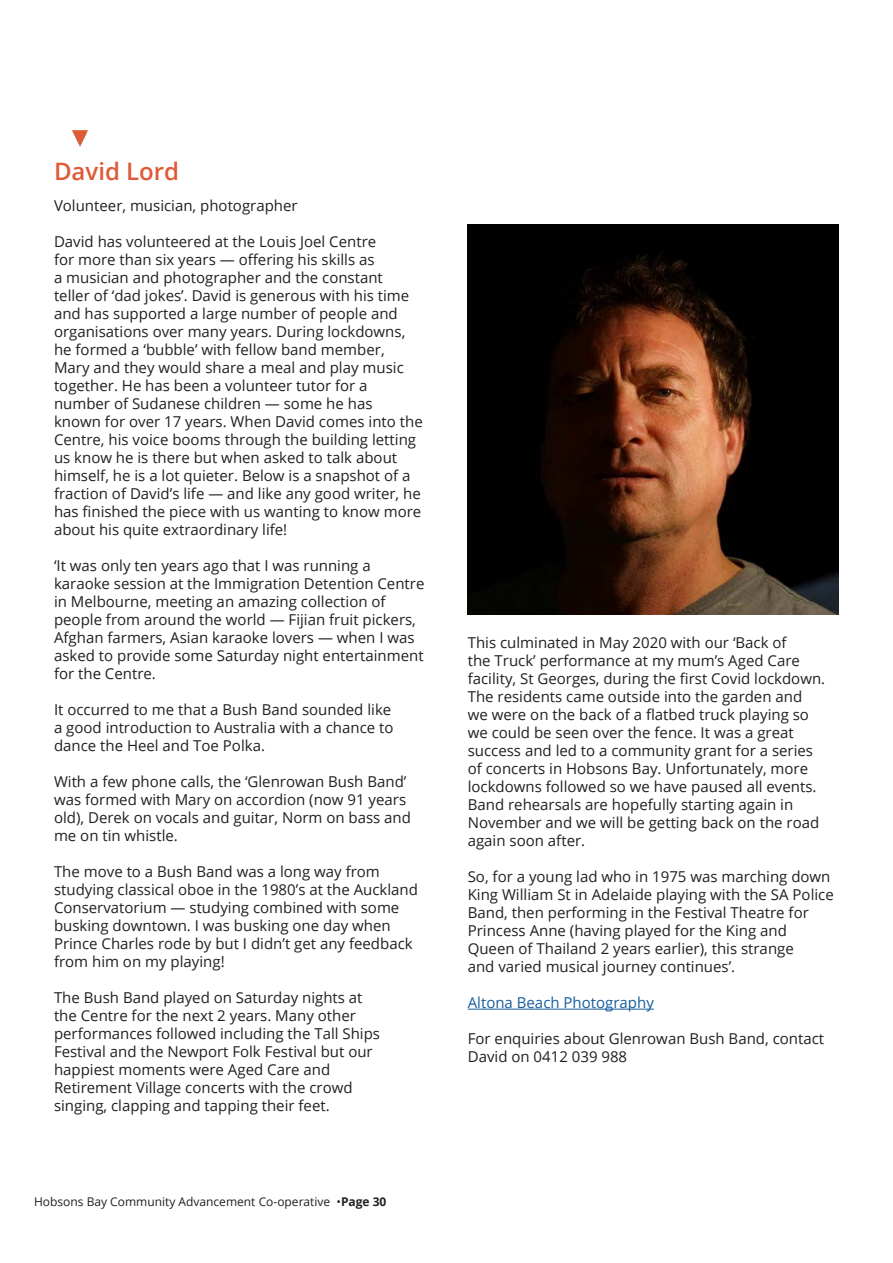
<style>
.page{position:relative;width:893px;height:1263px;background:#fff}
.page>*{position:absolute;margin:0;border:0;box-sizing:border-box;transform-origin:0 0}
.Heading{font:600 24px "Open Sans";color:#df5a36}
.t1{font:15px/18px "Open Sans";color:#231f20}
.t2{font:15px "Open Sans";color:#175d9e}
.t3{font:12px "Open Sans";color:#231f20}
.s1{font-weight:700}
</style>
<div class="page">
<hr style="left:468px;top:1009px;width:186px;height:1px;background:#175d9e">
<img style="left:72px;top:130px;width:15px;height:17px">
<img style="left:468px;top:224px;width:371px;height:390px">
<p class="Heading" style="left:54px;top:155px;width:127px">David Lord</p>
<p class="t1" style="left:54px;top:196px;width:245px">Volunteer, musician, photographer</p>
<p class="t1" style="left:54px;top:232px;width:370px">David has volunteered at the Louis Joel Centre<br>for more than six years — offering his skills as<br>a musician and photographer and the constant<br>teller of ‘dad jokes’. David is generous with his time and has supported a large number of people and organisations over many years. During lockdowns, he formed a ‘bubble’ with fellow band member, Mary and they would share a meal and play music together. He has been a volunteer tutor for a number of Sudanese children — some he has known for over 17 years. When David comes into the Centre, his voice booms through the building letting us know he is there but when asked to talk about himself, he is a lot quieter. Below is a snapshot of a fraction of David’s life — and like any good writer, he has finished the piece with us wanting to know more about his quite extraordinary life!</p>
<p class="t1" style="left:54px;top:556px;width:372px">‘It was only ten years ago that I was running a karaoke session at the Immigration Detention Centre in Melbourne, meeting an amazing collection of people from around the world — Fijian fruit pickers, Afghan farmers, Asian karaoke lovers — when I was asked to provide some Saturday night entertainment for the Centre.</p>
<p class="t1" style="left:54px;top:700px;width:341px">It occurred to me that a Bush Band sounded like a good introduction to Australia with a chance to dance the Heel and Toe Polka.</p>
<p class="t1" style="left:54px;top:772px;width:358px">With a few phone calls, the ‘Glenrowan Bush Band’ was formed with Mary on accordion (now 91 years old), Derek on vocals and guitar, Norm on bass and me on tin whistle.</p>
<p class="t1" style="left:54px;top:862px;width:365px">The move to a Bush Band was a long way from studying classical oboe in the 1980’s at the Auckland Conservatorium — studying combined with some busking downtown. I was busking one day when Prince Charles rode by but I didn’t get any feedback from him on my playing!</p>
<p class="t1" style="left:54px;top:988px;width:328px">The Bush Band played on Saturday nights at the Centre for the next 2 years. Many other performances followed including the Tall Ships Festival and the Newport Folk Festival but our happiest moments were Aged Care and Retirement Village concerts with the crowd singing, clapping and tapping their feet.</p>
<p class="t3" style="left:34px;top:1194px;width:354px">Hobsons Bay Community Advancement Co-operative •<span class="s1">Page 30</span></p>
<p class="t1" style="left:468px;top:633px;width:359px">This culminated in May 2020 with our ‘Back of<br>the Truck’ performance at my mum’s Aged Care facility, St Georges, during the first Covid lockdown.<br>The residents came outside into the garden and we were on the back of a flatbed truck playing so we could be seen over the fence. It was a great success and led to a community grant for a series of concerts in Hobsons Bay. Unfortunately, more lockdowns followed so we have paused all events.<br>Band rehearsals are hopefully starting again in November and we will be getting back on the road again soon after.</p>
<p class="t1" style="left:468px;top:867px;width:368px">So, for a young lad who in 1975 was marching down King William St in Adelaide playing with the SA Police Band, then performing in the Festival Theatre for Princess Anne (having played for the King and Queen of Thailand 2 years earlier), this strange<br>and varied musical journey continues’.</p>
<p class="t2" style="left:468px;top:992px;width:188px">Altona Beach Photography</p>
<p class="t1" style="left:468px;top:1029px;width:358px">For enquiries about Glenrowan Bush Band, contact<br>David on 0412 039 988</p>
</div>
